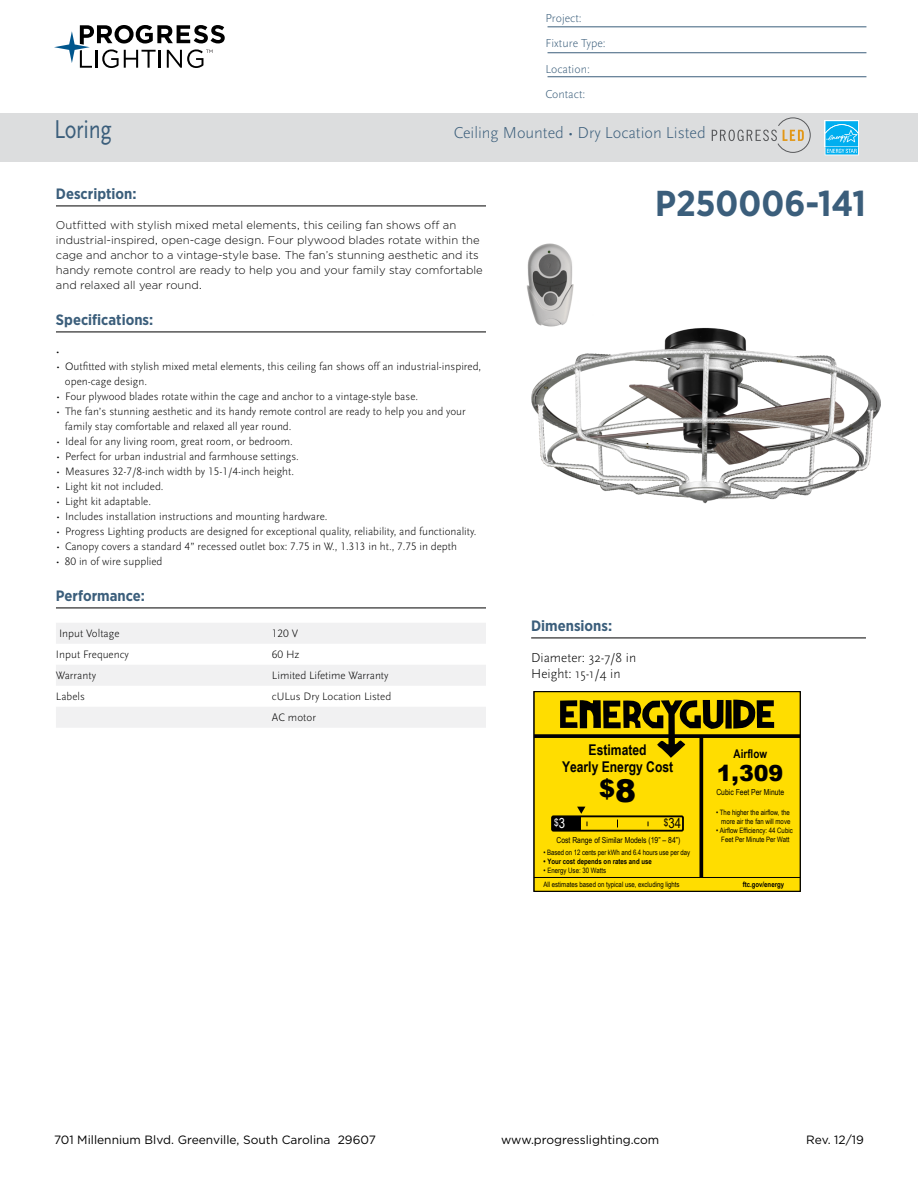
<style>
.page{position:relative;width:918px;height:1188px;background:#fff}
.page>*{position:absolute;margin:0;border:0;box-sizing:border-box;transform-origin:0 0}
.t1{font:700 36px "Gotham Narrow";color:#3b5e7b}
.t2{font:27px "Scala Sans Pro";letter-spacing:-.01em;color:#3b5e7b;scale:.82 1}
.t3{font:900 24px "Arial";color:#000}
.t4{font:900 22.2px "Arial";color:#000}
.t5{font:300 16.5px "Scala Sans Pro";color:#3b5e7b}
.t6{font:700 15px "Gotham Narrow";color:#3b5e7b}
.t7{font:700 14.85px/16.6px "Arial Narrow";color:#000;text-align:center}
.t8{font:13.8px "Arial Narrow";color:#000}
.t9{font:300 13.5px/16.2px "Scala Sans Pro";color:#000}
.t10{font:12px "Gotham";color:#000}
.t11{font:300 12px/25.5px "Scala Sans Pro";color:#3b5e7b}
.t12{font:700 12px "Arial Narrow";color:#000}
.t13{font:300 11.25px/15px "Scala Sans Pro";color:#000}
.t14{font:300 11.25px/15px "Gotham";color:#000}
.t15{font:10.2px "Arial Narrow";color:#fff}
.t16{font:8.25px "Arial Narrow";color:#000}
.t17{font:7.35px/8.2px "Arial Narrow";color:#000;text-align:right}
.t18{font:700 7.35px "Arial Narrow";color:#000}
.s1{font-size:31.5px}
.s2{font-size:13.8px}
.s3{font-size:10.2px}
</style>
<div class="page">
<svg style="left:54px;top:25px;width:171px;height:43px"></svg>
<img style="left:531px;top:327px;width:349px;height:177px">
<hr style="left:56px;top:206px;width:430px;height:1px;background:#000">
<hr style="left:56px;top:332px;width:430px;height:1px;background:#000">
<hr style="left:56px;top:608px;width:430px;height:1px;background:#000">
<div style="left:56px;top:623px;width:430px;height:21px;background:#f1f1f2"></div>
<div style="left:56px;top:665px;width:430px;height:21px;background:#f1f1f2"></div>
<div style="left:56px;top:707px;width:430px;height:21px;background:#f1f1f2"></div>
<hr style="left:531px;top:638px;width:335px;height:1px;background:#000">
<div style="left:0;top:113px;width:918px;height:49px;background:#dcddde"></div>
<svg style="left:712px;top:118px;width:98px;height:35px"></svg>
<div style="left:825px;top:120px;width:34px;height:27px;background:#fff"></div>
<svg style="left:825px;top:121px;width:34px;height:34px"></svg>
<img style="left:526px;top:243px;width:70px;height:88px">
<hr style="left:548px;top:27px;width:318px;height:1px;background:#3b5e7b">
<hr style="left:548px;top:52px;width:318px;height:1px;background:#3b5e7b">
<hr style="left:548px;top:76px;width:318px;height:1px;background:#3b5e7b">
<div style="left:534px;top:692px;width:266px;height:200px;background:#fd0"></div>
<svg style="left:535px;top:734px;width:264px;height:4px"></svg>
<hr style="left:534px;top:877px;width:266px;height:1px;background:#000">
<div style="left:551px;top:815px;width:133px;height:17px;border:2px solid #000"></div>
<svg style="left:552px;top:807px;width:36px;height:23px"></svg>
<svg style="left:699px;top:758px;width:4px;height:119px"></svg>
<svg style="left:560px;top:700px;width:214px;height:58px"></svg>
<div style="left:533px;top:691px;width:268px;height:201px;border:1px solid #000"></div>
<p class="t11" style="left:545px;top:5px;width:62px">Project:<br>Fixture Type:<br>Location:<br>Contact:</p>
<h2 class="t2" style="left:54px;top:113px;width:72px">Loring</h2>
<h3 class="t5" style="left:454px;top:123px;width:254px">Ceiling Mounted • Dry Location Listed</h3>
<h3 class="t6" style="left:56px;top:184px;width:82px">Description:</h3>
<p class="t14" style="left:56px;top:217px;width:428px">Outfitted with stylish mixed metal elements, this ceiling fan shows off an industrial-inspired, open-cage design. Four plywood blades rotate within the cage and anchor to a vintage-style base. The fan’s stunning aesthetic and its handy remote control are ready to help you and your family stay comfortable and relaxed all year round.</p>
<h3 class="t6" style="left:56px;top:310px;width:99px">Specifications:</h3>
<p class="t13" style="left:56px;top:344px;width:5px">•</p>
<p class="t13" style="left:65px;top:359px;width:418px;text-indent:-9px">• Outfitted with stylish mixed metal elements, this ceiling fan shows off an industrial-inspired, open-cage design.</p>
<p class="t13" style="left:56px;top:389px;width:364px">• Four plywood blades rotate within the cage and anchor to a vintage-style base.</p>
<p class="t13" style="left:65px;top:404px;width:402px;text-indent:-9px">• The fan’s stunning aesthetic and its handy remote control are ready to help you and your family stay comfortable and relaxed all year round.</p>
<p class="t13" style="left:56px;top:434px;width:238px">• Ideal for any living room, great room, or bedroom.</p>
<p class="t13" style="left:56px;top:449px;width:244px">• Perfect for urban industrial and farmhouse settings.</p>
<p class="t13" style="left:56px;top:464px;width:240px">• Measures 32-7/8-inch width by 15-1/4-inch height.</p>
<p class="t13" style="left:56px;top:479px;width:109px">• Light kit not included.</p>
<p class="t13" style="left:56px;top:494px;width:96px">• Light kit adaptable.</p>
<p class="t13" style="left:56px;top:509px;width:273px">• Includes installation instructions and mounting hardware.</p>
<p class="t13" style="left:56px;top:524px;width:422px">• Progress Lighting products are designed for exceptional quality, reliability, and functionality.</p>
<p class="t13" style="left:56px;top:539px;width:403px">• Canopy covers a standard 4” recessed outlet box: 7.75 in W., 1.313 in ht., 7.75 in depth</p>
<p class="t13" style="left:56px;top:554px;width:108px">• 80 in of wire supplied</p>
<h3 class="t6" style="left:56px;top:586px;width:90px">Performance:</h3>
<p class="t13" style="left:59px;top:626px;width:62px">Input Voltage</p>
<p class="t13" style="left:272px;top:626px;width:28px">120 V</p>
<p class="t13" style="left:56px;top:647px;width:74px">Input Frequency</p>
<p class="t13" style="left:272px;top:647px;width:29px">60 Hz</p>
<p class="t13" style="left:56px;top:668px;width:42px">Warranty</p>
<p class="t13" style="left:272px;top:668px;width:118px">Limited Lifetime Warranty</p>
<p class="t13" style="left:56px;top:689px;width:30px">Labels</p>
<p class="t13" style="left:272px;top:686px;width:121px;line-height:21px">cULus Dry Location Listed<br>AC motor</p>
<h1 class="t1" style="left:655px;top:180px;width:212px">P250006-141</h1>
<h3 class="t6" style="left:531px;top:616px;width:83px">Dimensions:</h3>
<p class="t9" style="left:531px;top:650px;width:107px">Diameter: 32-7/8 in<br>Height: 15-1/4 in</p>
<h3 class="t7" style="left:562px;top:741px;width:113px">Estimated<br>Yearly Energy Cost</h3>
<h3 class="t3" style="left:599px;top:771px;width:39px">$<span class="s1">8</span></h3>
<p class="t15" style="left:554px;top:815px;width:12px">$<span class="s2">3</span></p>
<p class="t8" style="left:664px;top:813px;width:19px"><span class="s3">$</span>34</p>
<p class="t16" style="left:556px;top:834px;width:126px">Cost Range of Similar Models (19” – 84”)</p>
<p class="t17" style="left:544px;top:848px;width:148px">• Based on 12 cents per kWh and 6.4 hours use per day</p>
<p class="t18" style="left:544px;top:856px;width:110px">• Your cost depends on rates and use</p>
<p class="t17" style="left:544px;top:866px;width:64px">• Energy Use: 30 Watts</p>
<p class="t17" style="left:543px;top:880px;width:138px">All estimates based on typical use, excluding lights</p>
<p class="t12" style="left:734px;top:745px;width:35px">Airflow</p>
<h3 class="t4" style="left:717px;top:757px;width:68px">1,309</h3>
<p class="t16" style="left:716px;top:786px;width:69px">Cubic Feet Per Minute</p>
<p class="t17" style="left:716px;top:808px;width:76px">• The higher the airflow, the more air the fan will move</p>
<p class="t17" style="left:716px;top:825px;width:78px;line-height:9.3px;text-align:center">• Airflow Efficiency: 44 Cubic<br>Feet Per Minute Per Watt</p>
<p class="t18" style="left:743px;top:879px;width:43px">ftc.gov/energy</p>
<p class="t10" style="left:54px;top:1132px;width:323px">701 Millennium Blvd. Greenville, South Carolina 29607</p>
<p class="t10" style="left:501px;top:1132px;width:160px">www.progresslighting.com</p>
<p class="t10" style="left:806px;top:1132px;width:59px">Rev. 12/19</p>
</div>
